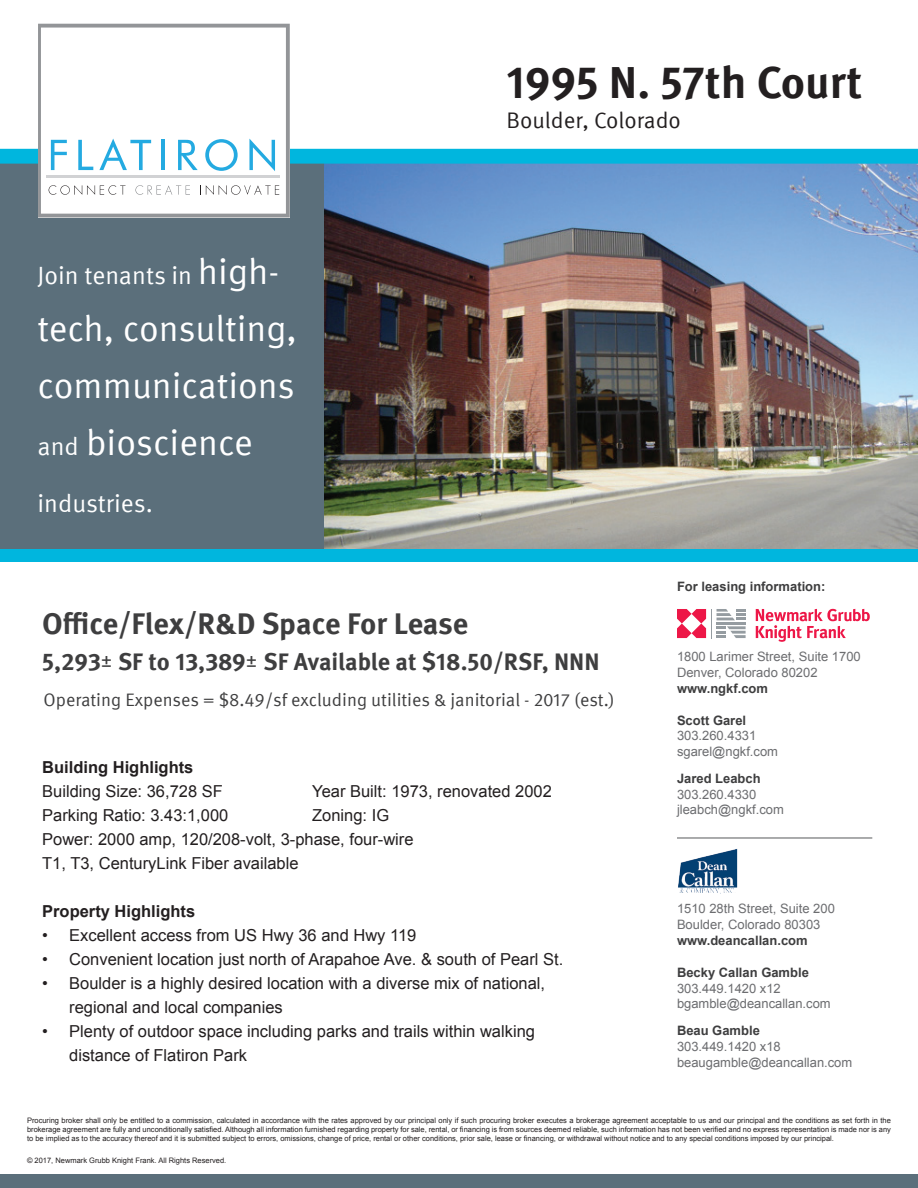
<style>
.page{position:relative;width:918px;height:1188px;background:#fff}
.page>*{position:absolute;margin:0;border:0;box-sizing:border-box;transform-origin:0 0}
.t1{font:700 45px "KF Meta OT";color:#231f20}
.t2{font:36px/57px "KF Meta OT";color:#fff;text-align:justify}
.t3{font:700 30px "KF Meta OT";letter-spacing:-.005em;color:#3e3e3f}
.t4{font:24.9px "KF Meta OT";color:#fff}
.t5{font:700 24px "KF Meta OT";color:#3e3e3f}
.t6{font:22.5px "KF Meta OT";color:#231f20}
.t7{font:18px "KF Meta OT";color:#3e3e3f}
.t8{font:16.5px/24px "Arial";color:#231f20}
.t9{font:700 16.5px "Arial";color:#231f20}
.t10{font:12.9px/15.6px "Arial";color:#6c6d70}
.t11{font:700 12.9px "Arial";color:#3e3e3f}
.t12{font:7.5px/9px "Arial";color:#231f20;text-align:justify}
.s1{font-size:36px}
.s2{font-size:24.9px}
.s3{font-weight:400}
</style>
<div class="page">
<img style="left:324px;top:171px;width:594px;height:379px">
<div style="left:0;top:156px;width:324px;height:402px;background:#5b6f7b"></div>
<div style="left:0;top:550px;width:918px;height:12px;background:#00b6de"></div>
<div style="left:0;top:1174px;width:918px;height:14px;background:#5b6f7b"></div>
<svg style="left:38px;top:24px;width:252px;height:193px"></svg>
<svg style="left:0;top:139px;width:918px;height:32px"></svg>
<svg style="left:49px;top:185px;width:77px;height:10px"></svg>
<svg style="left:135px;top:185px;width:55px;height:10px"></svg>
<svg style="left:200px;top:185px;width:79px;height:10px"></svg>
<svg style="left:677px;top:609px;width:69px;height:29px"></svg>
<hr style="left:717px;top:622px;width:29px;height:3px;background:#959ca1">
<svg style="left:756px;top:609px;width:114px;height:33px"></svg>
<hr style="left:677px;top:838px;width:195px;height:1px;background:#57585a">
<img style="left:678px;top:849px;width:59px;height:44px">
<h3 class="t4" style="left:38px;top:260px;width:243px">Join tenants in <span class="s1">high-</span></h3>
<h2 class="t2" style="left:38px;top:300px;width:261px">tech, consulting, communications <span class="s2">and</span> bioscience</h2>
<h3 class="t4" style="left:38px;top:488px;width:117px">industries.</h3>
<h1 class="t1" style="left:507px;top:54px;width:357px">1995 N. 57th Court</h1>
<h3 class="t6" style="left:507px;top:107px;width:176px">Boulder, Colorado</h3>
<h3 class="t11" style="left:677px;top:578px;width:150px">For leasing information:</h3>
<h3 class="t3" style="left:42px;top:605px;width:428px">Office/Flex/R&amp;D Space For Lease</h3>
<h3 class="t5" style="left:42px;top:646px;width:559px">5,293<span class="s3">±</span> SF to 13,389<span class="s3">±</span> SF Available at $18.50/RSF, NNN</h3>
<h3 class="t7" style="left:44px;top:689px;width:573px">Operating Expenses = $8.49/sf excluding utilities &amp; janitorial - 2017 (est.)</h3>
<h3 class="t9" style="left:42px;top:756px;width:153px">Building Highlights</h3>
<h3 class="t8" style="left:42px;top:779px;width:182px">Building Size: 36,728 SF</h3>
<h3 class="t8" style="left:312px;top:779px;width:241px">Year Built: 1973, renovated 2002</h3>
<h3 class="t8" style="left:42px;top:803px;width:188px">Parking Ratio: 3.43:1,000</h3>
<h3 class="t8" style="left:42px;top:803px;width:373px;text-indent:270px">Zoning: IG<br>Power: 2000 amp, 120/208-volt, 3-phase, four-wire<br>T1, T3, CenturyLink Fiber available</h3>
<h3 class="t9" style="left:42px;top:900px;width:155px">Property Highlights</h3>
<h3 class="t8" style="left:42px;top:923px;width:376px">• Excellent access from US Hwy 36 and Hwy 119</h3>
<h3 class="t8" style="left:42px;top:947px;width:523px">• Convenient location just north of Arapahoe Ave. &amp; south of Pearl St.</h3>
<h3 class="t8" style="left:69px;top:971px;width:477px;text-indent:-27px">• Boulder is a highly desired location with a diverse mix of national, regional and local companies</h3>
<h3 class="t8" style="left:69px;top:1019px;width:467px;text-indent:-27px">• Plenty of outdoor space including parks and trails within walking distance of Flatiron Park</h3>
<h3 class="t10" style="left:677px;top:648px;width:185px;line-height:16.2px">1800 Larimer Street, Suite 1700<br>Denver, Colorado 80202</h3>
<h3 class="t11" style="left:677px;top:680px;width:93px">www.ngkf.com</h3>
<h3 class="t11" style="left:677px;top:712px;width:71px">Scott Garel</h3>
<h3 class="t10" style="left:677px;top:728px;width:103px">303.260.4331 sgarel@ngkf.com</h3>
<h3 class="t11" style="left:677px;top:770px;width:85px">Jared Leabch</h3>
<h3 class="t10" style="left:677px;top:787px;width:108px">303.260.4330 jleabch@ngkf.com</h3>
<h3 class="t10" style="left:677px;top:900px;width:159px;line-height:16.2px">1510 28th Street, Suite 200<br>Boulder, Colorado 80303</h3>
<h3 class="t11" style="left:677px;top:932px;width:132px">www.deancallan.com</h3>
<h3 class="t11" style="left:677px;top:964px;width:133px">Becky Callan Gamble</h3>
<h3 class="t10" style="left:677px;top:980px;width:155px">303.449.1420 x12 bgamble@deancallan.com</h3>
<h3 class="t11" style="left:677px;top:1022px;width:84px">Beau Gamble</h3>
<h3 class="t10" style="left:677px;top:1039px;width:177px">303.449.1420 x18 beaugamble@deancallan.com</h3>
<p class="t12" style="left:27px;top:1116px;width:865px">Procuring broker shall only be entitled to a commission, calculated in accordance with the rates approved by our principal only if such procuring broker executes a brokerage agreement acceptable to us and our principal and the conditions as set forth in the brokerage agreement are fully and unconditionally satisfied. Although all information furnished regarding property for sale, rental, or financing is from sources deemed reliable, such information has not been verified and no express representation is made nor is any to be implied as to the accuracy thereof and it is submitted subject to errors, omissions, change of price, rental or other conditions, prior sale, lease or financing, or withdrawal without notice and to any special conditions imposed by our principal.</p>
<p class="t12" style="left:27px;top:1156px;width:201px">© 2017, Newmark Grubb Knight Frank. All Rights Reserved.</p>
</div>
